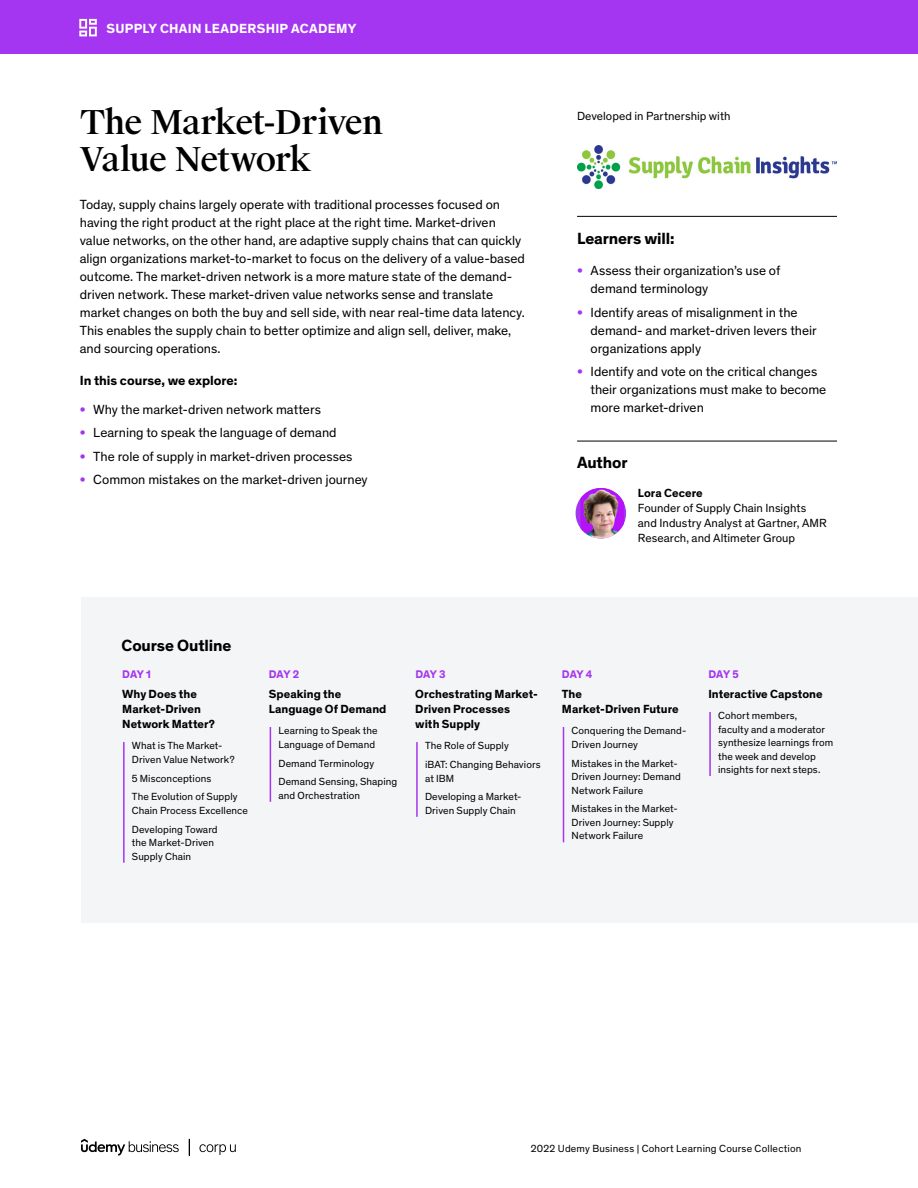
<style>
.page{position:relative;width:918px;height:1188px;background:#fff}
.page>*{position:absolute;margin:0;border:0;box-sizing:border-box;transform-origin:0 0}
.t1{font:500 33px/37.5px "Suisse Works";letter-spacing:-.025em;color:#000}
.t2{font:700 16.5px "Udemy Sans Pan";letter-spacing:-.01em;color:#000}
.t3{font:13.5px/18px "Udemy Sans Pan";color:#000}
.t4{font:700 13.5px "Udemy Sans Pan";letter-spacing:.02em;color:#fff}
.t5{font:700 13.5px "Udemy Sans Pan";color:#000}
.t6{font:700 12px/15px "Udemy Sans Pan";letter-spacing:.005em;color:#000}
.t7{font:12px/15px "Udemy Sans Pan";color:#000}
.t8{font:700 11.25px "Udemy Sans Pan";letter-spacing:-.02em;color:#a435f0}
.t9{font:10.5px/13.5px "Udemy Sans Pan";letter-spacing:.005em;color:#000}
.s1{font-weight:700;color:#a435f0}
</style>
<div class="page">
<svg style="left:81px;top:1139px;width:98px;height:16px"></svg>
<svg style="left:189px;top:1139px;width:1px;height:17px"></svg>
<svg style="left:199px;top:1144px;width:37px;height:11px"></svg>
<div style="left:0;top:0;width:918px;height:54px;background:#a435f0"></div>
<div style="left:81px;top:597px;width:837px;height:325px;background:#f4f5f6"></div>
<hr style="left:577px;top:216px;width:260px;height:1px;background:#000">
<hr style="left:577px;top:441px;width:260px;height:1px;background:#000">
<hr style="left:123px;top:742px;width:2px;height:121px;background:#a435f0">
<hr style="left:270px;top:727px;width:1px;height:75px;background:#a435f0">
<hr style="left:416px;top:742px;width:2px;height:75px;background:#a435f0">
<hr style="left:563px;top:727px;width:1px;height:115px;background:#a435f0">
<hr style="left:709px;top:712px;width:2px;height:64px;background:#a435f0">
<svg style="left:79px;top:19px;width:18px;height:17px"></svg>
<svg style="left:576px;top:488px;width:50px;height:50px"></svg>
<img style="left:581px;top:488px;width:43px;height:50px">
<img style="left:577px;top:146px;width:260px;height:42px">
<p class="t4" style="left:107px;top:18px;width:251px">SUPPLY CHAIN LEADERSHIP ACADEMY</p>
<h1 class="t1" style="left:80px;top:104px;width:304px">The Market-Driven<br>Value Network</h1>
<p class="t3" style="left:80px;top:195px;width:447px">Today, supply chains largely operate with traditional processes focused on having the right product at the right place at the right time. Market-driven value networks, on the other hand, are adaptive supply chains that can quickly align organizations market-to-market to focus on the delivery of a value-based outcome. The market-driven network is a more mature state of the demand&shy;driven network. These market-driven value networks sense and translate market changes on both the buy and sell side, with near real-time data latency.<br>This enables the supply chain to better optimize and align sell, deliver, make, and sourcing operations.</p>
<p class="t5" style="left:80px;top:371px;width:159px">In this course, we explore:</p>
<p class="t3" style="left:80px;top:400px;width:243px"><span class="s1">•</span> Why the market-driven network matters</p>
<p class="t3" style="left:80px;top:423px;width:258px"><span class="s1">•</span> Learning to speak the language of demand</p>
<p class="t3" style="left:80px;top:446px;width:274px"><span class="s1">•</span> The role of supply in market-driven processes</p>
<p class="t3" style="left:80px;top:470px;width:289px"><span class="s1">•</span> Common mistakes on the market-driven journey</p>
<p class="t7" style="left:577px;top:108px;width:155px">Developed in Partnership with</p>
<p class="t2" style="left:577px;top:226px;width:99px">Learners will:</p>
<p class="t3" style="left:591px;top:261px;width:191px;text-indent:-14px"><span class="s1">•</span> Assess their organization’s use of demand terminology</p>
<p class="t3" style="left:591px;top:302px;width:228px;text-indent:-14px"><span class="s1">•</span> Identify areas of misalignment in the demand- and market-driven levers their organizations apply</p>
<p class="t3" style="left:591px;top:362px;width:237px;text-indent:-14px"><span class="s1">•</span> Identify and vote on the critical changes their organizations must make to become more market-driven</p>
<p class="t2" style="left:577px;top:451px;width:52px">Author</p>
<p class="t6" style="left:638px;top:485px;width:67px">Lora Cecere</p>
<p class="t7" style="left:638px;top:500px;width:190px">Founder of Supply Chain Insights and Industry Analyst at Gartner, AMR<br>Research, and Altimeter Group</p>
<p class="t2" style="left:122px;top:633px;width:111px">Course Outline</p>
<p class="t8" style="left:122px;top:666px;width:30px">DAY 1</p>
<p class="t6" style="left:122px;top:686px;width:94px">Why Does the<br>Market-Driven<br>Network Matter?</p>
<p class="t9" style="left:132px;top:738px;width:104px">What is The Market-<br>Driven Value Network?</p>
<p class="t9" style="left:132px;top:768px;width:107px;line-height:18.9px">5 Misconceptions<br>The Evolution of Supply</p>
<p class="t9" style="left:132px;top:800px;width:118px;line-height:18.9px">Chain Process Excellence<br>Developing Toward</p>
<p class="t9" style="left:132px;top:836px;width:84px">the Market-Driven<br>Supply Chain</p>
<p class="t8" style="left:269px;top:666px;width:32px">DAY 2</p>
<p class="t6" style="left:269px;top:686px;width:119px">Speaking the<br>Language Of Demand</p>
<p class="t9" style="left:278px;top:723px;width:101px">Learning to Speak the<br>Language of Demand</p>
<p class="t9" style="left:278px;top:753px;width:120px;line-height:18.9px">Demand Terminology<br>Demand Sensing, Shaping</p>
<p class="t9" style="left:278px;top:788px;width:83px">and Orchestration</p>
<p class="t8" style="left:415px;top:666px;width:32px">DAY 3</p>
<p class="t6" style="left:415px;top:686px;width:124px">Orchestrating Market-<br>Driven Processes<br>with Supply</p>
<p class="t9" style="left:425px;top:736px;width:117px;line-height:18.9px">The Role of Supply<br>iBAT: Changing Behaviors</p>
<p class="t9" style="left:425px;top:768px;width:98px;line-height:18.9px">at IBM<br>Developing a Market-</p>
<p class="t9" style="left:425px;top:803px;width:92px">Driven Supply Chain</p>
<p class="t8" style="left:562px;top:666px;width:32px">DAY 4</p>
<p class="t6" style="left:562px;top:686px;width:118px">The<br>Market-Driven Future</p>
<p class="t9" style="left:572px;top:723px;width:116px">Conquering the Demand-<br>Driven Journey</p>
<p class="t9" style="left:572px;top:756px;width:111px">Mistakes in the Market-<br>Driven Journey: Demand<br>Network Failure</p>
<p class="t9" style="left:572px;top:802px;width:108px">Mistakes in the Market-<br>Driven Journey: Supply<br>Network Failure</p>
<p class="t8" style="left:709px;top:666px;width:32px">DAY 5</p>
<p class="t6" style="left:708px;top:686px;width:116px">Interactive Capstone</p>
<p class="t9" style="left:718px;top:708px;width:117px">Cohort members,<br>faculty and a moderator synthesize learnings from the week and develop insights for next steps.</p>
<p class="t9" style="left:531px;top:1141px;width:272px">2022 Udemy Business | Cohort Learning Course Collection</p>
</div>
